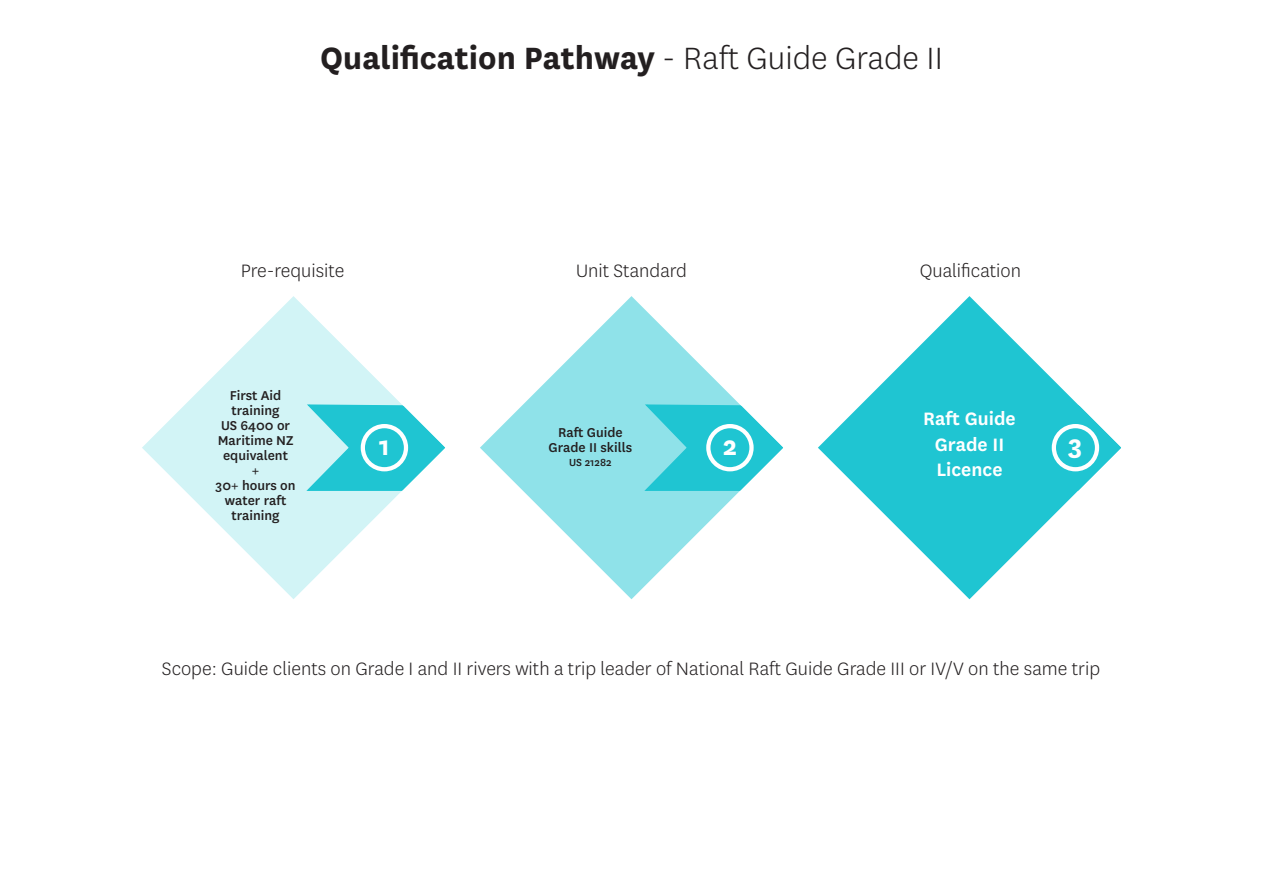
<style>
.page{position:relative;width:1263px;height:893px;background:#fff}
.page>*{position:absolute;margin:0;border:0;box-sizing:border-box;transform-origin:0 0}
.t1{font:700 36px "National";color:#231f20}
.t2{font:700 30px "National";color:#fff}
.t3{font:300 21px "National";color:#231f20}
.t4{font:600 21px/25.2px "National";color:#fff;text-align:center}
.t5{font:500 15px/15px "National";color:#231f20;text-align:center}
.t6{font:500 12px "National";color:#231f20}
.s1{font-weight:300}
</style>
<div class="page">
<svg style="left:142px;top:296px;width:259px;height:303px;fill:#d2f4f6"></svg>
<svg style="left:305px;top:403px;width:140px;height:89px"></svg>
<svg style="left:480px;top:296px;width:259px;height:303px;fill:#91e2e9"></svg>
<svg style="left:642px;top:403px;width:141px;height:89px"></svg>
<svg style="left:818px;top:296px;width:259px;height:303px;fill:#22c5d2"></svg>
<svg style="left:980px;top:403px;width:141px;height:89px"></svg>
<div style="left:361px;top:424px;width:47px;height:47px;border:4px solid #fff;border-radius:50%"></div>
<div style="left:706px;top:424px;width:48px;height:47px;border:4px solid #fff;border-radius:50%"></div>
<div style="left:1052px;top:424px;width:47px;height:47px;border:4px solid #fff;border-radius:50%"></div>
<p class="t1" style="left:320px;top:33px;width:624px">Qualification Pathway <span class="s1">- Raft Guide Grade II</span></p>
<p class="t3" style="left:241px;top:258px;width:105px">Pre-requisite</p>
<p class="t3" style="left:576px;top:258px;width:112px">Unit Standard</p>
<p class="t3" style="left:920px;top:258px;width:103px">Qualification</p>
<p class="t5" style="left:230px;top:387px;width:53px">First Aid</p>
<p class="t5" style="left:231px;top:402px;width:50px">training</p>
<p class="t5" style="left:221px;top:417px;width:71px">US 6400 or</p>
<p class="t5" style="left:218px;top:432px;width:77px">Maritime NZ equivalent</p>
<p class="t5" style="left:252px;top:462px;width:9px">+</p>
<p class="t5" style="left:216px;top:477px;width:81px">30+ hours on</p>
<p class="t5" style="left:225px;top:492px;width:63px">water raft</p>
<p class="t5" style="left:231px;top:507px;width:50px">training</p>
<p class="t4" style="left:923px;top:405px;width:94px">Raft Guide<br>Grade II<br>Licence</p>
<p class="t5" style="left:548px;top:424px;width:85px">Raft Guide<br>Grade II skills</p>
<p class="t6" style="left:569px;top:454px;width:44px">US 21282</p>
<p class="t2" style="left:379px;top:425px;width:12px">1</p>
<p class="t2" style="left:723px;top:425px;width:16px">2</p>
<p class="t2" style="left:1068px;top:423px;width:16px">3</p>
<p class="t3" style="left:162px;top:655px;width:940px">Scope: Guide clients on Grade I and II rivers with a trip leader of National Raft Guide Grade III or IV/V on the same trip</p>
</div>
